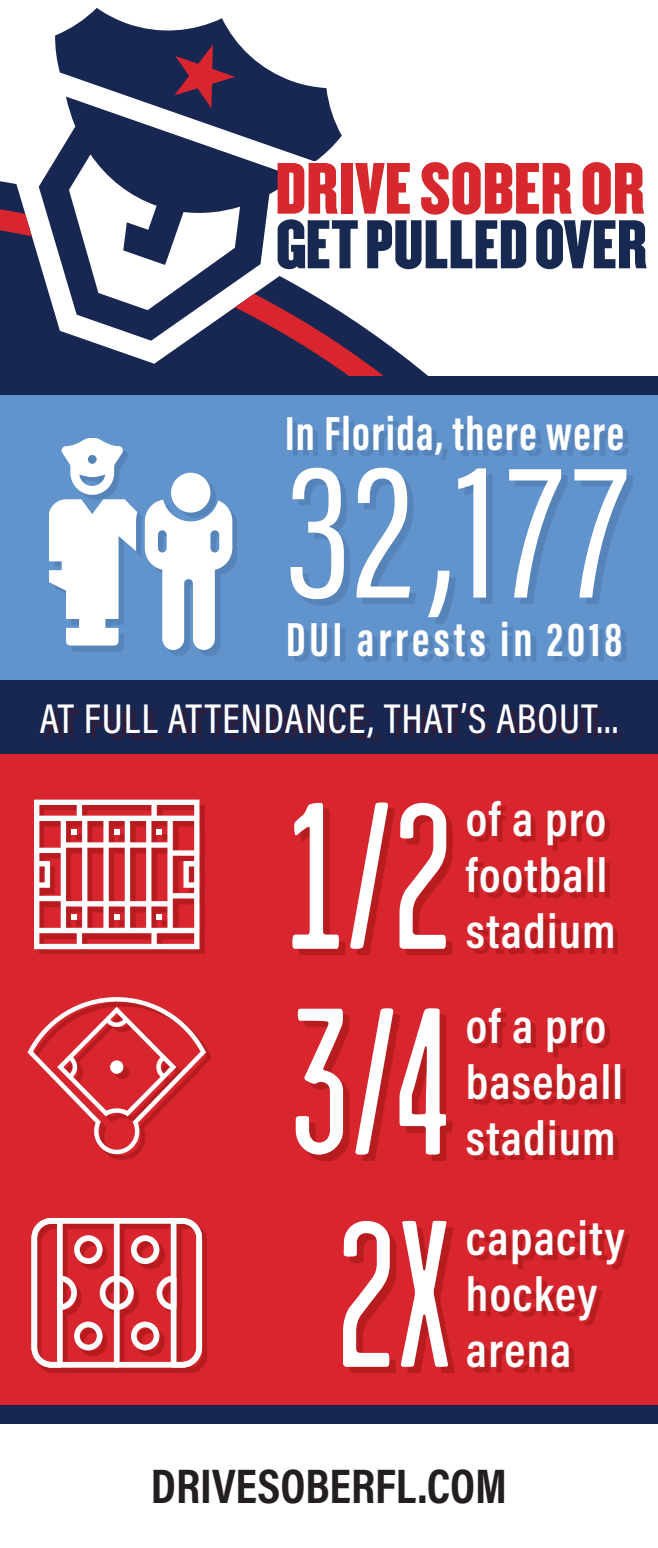
<style>
.page{position:relative;width:658px;height:1548px;background:#fff}
.page>*{position:absolute;margin:0;border:0;box-sizing:border-box;transform-origin:0 0}
.t1{font:208.25px/209px "Garage Gothic";color:#fff;text-align:justify}
.t2{font:197.4px "Acumin Pro Extra Cond";color:#fff}
.t3{font:600 49px/56px "Acumin Pro Cond";letter-spacing:.025em;color:#fff}
.t4{font:700 49px "Acumin Pro Extra Cond";letter-spacing:.035em;color:#fff}
.t5{font:700 49px "Acumin Pro Extra Cond";letter-spacing:.08em;color:#fff}
.t6{font:700 49px "Acumin Pro Cond";color:#231f20}
.t7{font:500 42px "Acumin Pro Cond";letter-spacing:.025em;color:#fff}
</style>
<div class="page">
<div style="left:0;top:747px;width:658px;height:662px;background:#d8252e"></div>
<div style="left:471px;top:806px;width:147px;height:147px;background:#6f0800;opacity:.31"></div>
<div style="left:472px;top:1012px;width:153px;height:148px;background:#6f0800;opacity:.31"></div>
<div style="left:472px;top:1224px;width:158px;height:148px;background:#6f0800;opacity:.31"></div>
<div style="left:298px;top:808px;width:154px;height:147px;background:#6f0800;opacity:.31"></div>
<div style="left:302px;top:1014px;width:150px;height:146px;background:#6f0800;opacity:.31"></div>
<div style="left:349px;top:1226px;width:105px;height:146px;background:#6f0800;opacity:.31"></div>
<div style="left:39px;top:804px;width:166px;height:150px;background:#6b0800;opacity:.31"></div>
<svg style="left:34px;top:799px;width:165px;height:150px"></svg>
<div style="left:32px;top:1002px;width:179px;height:157px;background:#6b0800;opacity:.31"></div>
<svg style="left:27px;top:997px;width:179px;height:160px"></svg>
<div style="left:110px;top:1060px;width:13px;height:13px;background:#fff;border-radius:50%"></div>
<div style="left:36px;top:1222px;width:171px;height:150px;background:#6b0800;opacity:.31"></div>
<svg style="left:31px;top:1218px;width:171px;height:149px"></svg>
<svg style="left:0;top:181px;width:428px;height:195px"></svg>
<svg style="left:0;top:197px;width:32px;height:52px;background:#7c435c"></svg>
<svg style="left:55px;top:8px;width:287px;height:153px;fill:#172752"></svg>
<svg style="left:39px;top:97px;width:256px;height:197px;fill:#172752"></svg>
<svg style="left:174px;top:45px;width:61px;height:63px;background:#562646"></svg>
<div style="left:289px;top:161px;width:369px;height:108px;background:#fff"></div>
<svg style="left:277px;top:162px;width:369px;height:107px"></svg>
<div style="left:0;top:380px;width:658px;height:306px;background:#6193cd"></div>
<div style="left:293px;top:421px;width:335px;height:39px;background:#2b4869;opacity:.2"></div>
<div style="left:294px;top:627px;width:333px;height:35px;background:#2b4869;opacity:.2"></div>
<div style="left:297px;top:474px;width:336px;height:149px;background:#2b4869;opacity:.2"></div>
<div style="left:54px;top:443px;width:183px;height:212px;background:#2b4869;opacity:.2"></div>
<svg style="left:0;top:294px;width:408px;height:356px"></svg>
<div style="left:0;top:680px;width:658px;height:73px;background:#172752"></div>
<div style="left:0;top:376px;width:658px;height:18px;background:#172752"></div>
<div style="left:0;top:1405px;width:658px;height:18px;background:#172752"></div>
<div style="left:45px;top:708px;width:577px;height:35px;background:#6f0800;opacity:.31"></div>
<p class="t4" style="left:285px;top:403px;width:340px">In Florida, there were</p>
<h2 class="t2" style="left:286px;top:413px;width:343px">32,177</h2>
<p class="t5" style="left:286px;top:609px;width:338px">DUI arrests in 2018</p>
<p class="t7" style="left:40px;top:691px;width:580px">AT FULL ATTENDANCE, THAT’S ABOUT...</p>
<h1 class="t1" style="left:288px;top:775px;width:163px">1/2<br>3/4<br>2X</h1>
<p class="t3" style="left:466px;top:790px;width:151px">of a pro football stadium</p>
<p class="t3" style="left:466px;top:996px;width:158px">of a pro baseball stadium</p>
<p class="t3" style="left:466px;top:1208px;width:160px">capacity hockey arena</p>
<p class="t6" style="left:151px;top:1453px;width:357px">DRIVESOBERFL.COM</p>
</div>
